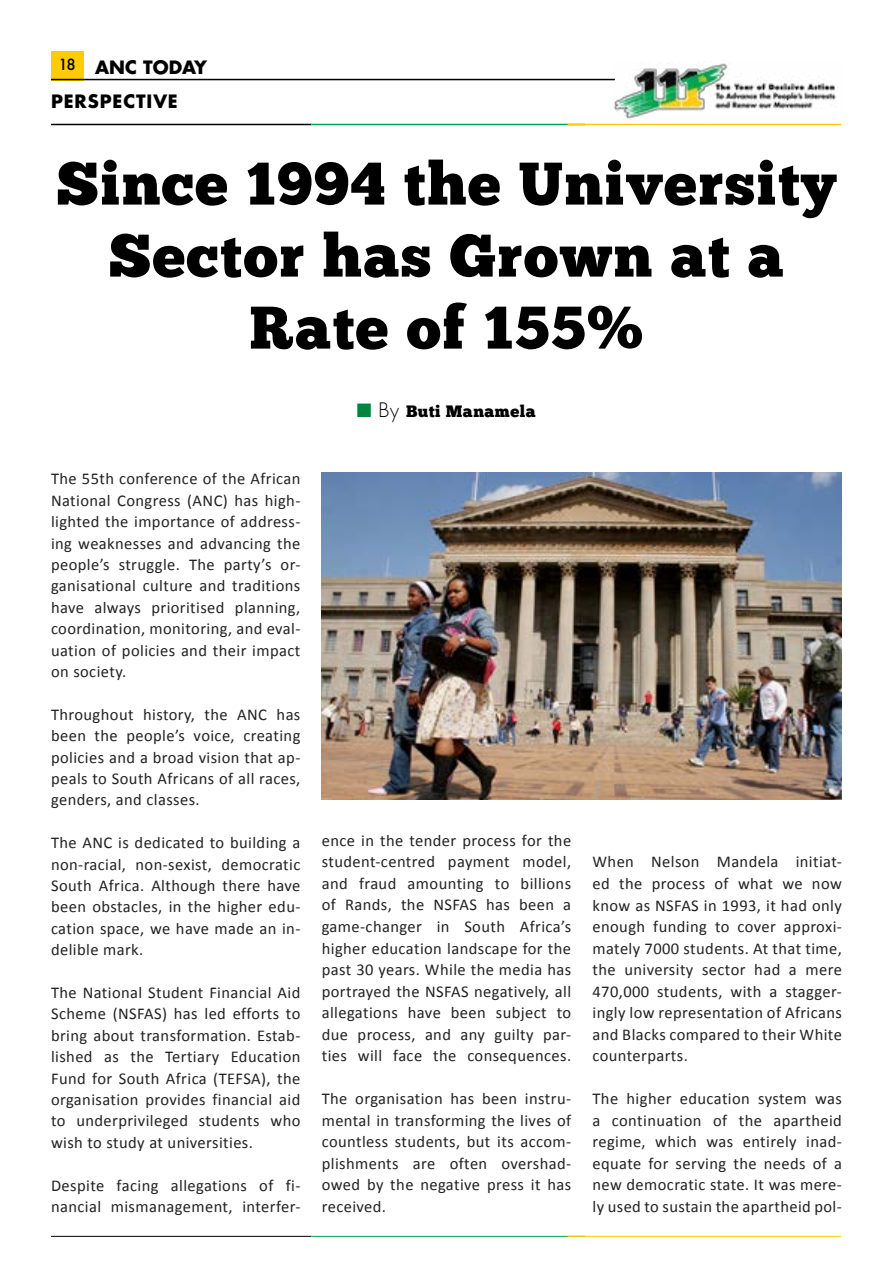
<style>
.page{position:relative;width:893px;height:1263px;background:#fff}
.page>*{position:absolute;margin:0;border:0;box-sizing:border-box;transform-origin:0 0}
.t1{font:60px/72px "Chunk Five";letter-spacing:.025em;color:#000;text-align:center}
.t2{font:700 18px/34.8px "Futura LT";letter-spacing:.05em;color:#000}
.t3{font:16.5px/21.6px "Calibri";letter-spacing:.025em;color:#222;text-align:justify}
.t4{font:16.5px "Chunk Five";letter-spacing:.03em;color:#000}
.s1{color:#008541}
.s2{font-family:"Futura LT";font-weight:300;font-size:19.5px}
</style>
<div class="page">
<div style="left:51px;top:51px;width:32px;height:29px;background:#ffcb05"></div>
<img style="left:612px;top:63px;width:225px;height:56px">
<hr style="left:51px;top:79px;width:564px;height:1px;background:#000">
<hr style="left:51px;top:124px;width:260px;height:1px;background:#000">
<hr style="left:311px;top:124px;width:274px;height:1px;background:#00a651">
<hr style="left:567px;top:124px;width:274px;height:1px;background:#ffcb05">
<hr style="left:51px;top:1236px;width:260px;height:1px;background:#000">
<hr style="left:311px;top:1236px;width:274px;height:1px;background:#00a651">
<hr style="left:567px;top:1236px;width:274px;height:1px;background:#ffcb05">
<img style="left:322px;top:472px;width:519px;height:327px">
<p class="t2" style="left:51px;top:49px;width:158px;text-indent:7px"><sup>18</sup> ANC TODAY<br>PERSPECTIVE</p>
<h1 class="t1" style="left:56px;top:150px;width:781px">Since 1994 the University<br>Sector has Grown at a<br>Rate of 155%</h1>
<p class="t3" style="left:51px;top:467px;width:251px">The 55th conference of the African National Congress (ANC) has high&shy;lighted the importance of address&shy;ing weaknesses and advancing the people’s struggle. The party’s or&shy;ganisational culture and traditions have always prioritised planning, coordination, monitoring, and eval&shy;uation of policies and their impact on society.</p>
<p class="t3" style="left:51px;top:703px;width:251px">Throughout history, the ANC has been the people’s voice, creating policies and a broad vision that ap&shy;peals to South Africans of all races, genders, and classes.</p>
<p class="t3" style="left:51px;top:831px;width:251px">The ANC is dedicated to building a non-racial, non-sexist, democratic South Africa. Although there have been obstacles, in the higher edu&shy;cation space, we have made an in&shy;delible mark.</p>
<p class="t3" style="left:51px;top:981px;width:251px">The National Student Financial Aid Scheme (NSFAS) has led efforts to bring about transformation. Estab&shy;lished as the Tertiary Education Fund for South Africa (TEFSA), the organisation provides financial aid to underprivileged students who wish to study at universities.</p>
<p class="t3" style="left:51px;top:1174px;width:251px">Despite facing allegations of fi&shy;nancial mismanagement, interfer-</p>
<p class="t4" style="left:357px;top:401px;width:181px"><span class="s1">■</span> <span class="s2">By</span> Buti Manamela</p>
<p class="t3" style="left:322px;top:829px;width:251px">ence in the tender process for the student-centred payment model, and fraud amounting to billions of Rands, the NSFAS has been a game-changer in South Africa’s higher education landscape for the past 30 years. While the media has portrayed the NSFAS negatively, all allegations have been subject to due process, and any guilty par&shy;ties will face the consequences.</p>
<p class="t3" style="left:322px;top:1087px;width:251px">The organisation has been instru&shy;mental in transforming the lives of countless students, but its accom&shy;plishments are often overshad&shy;owed by the negative press it has received.</p>
<p class="t3" style="left:592px;top:850px;width:251px">When Nelson Mandela initiat&shy;ed the process of what we now know as NSFAS in 1993, it had only enough funding to cover approxi&shy;mately 7000 students. At that time, the university sector had a mere 470,000 students, with a stagger&shy;ingly low representation of Africans and Blacks compared to their White counterparts.</p>
<p class="t3" style="left:592px;top:1087px;width:251px">The higher education system was a continuation of the apartheid regime, which was entirely inad&shy;equate for serving the needs of a new democratic state. It was mere&shy;ly used to sustain the apartheid pol-</p>
</div>
